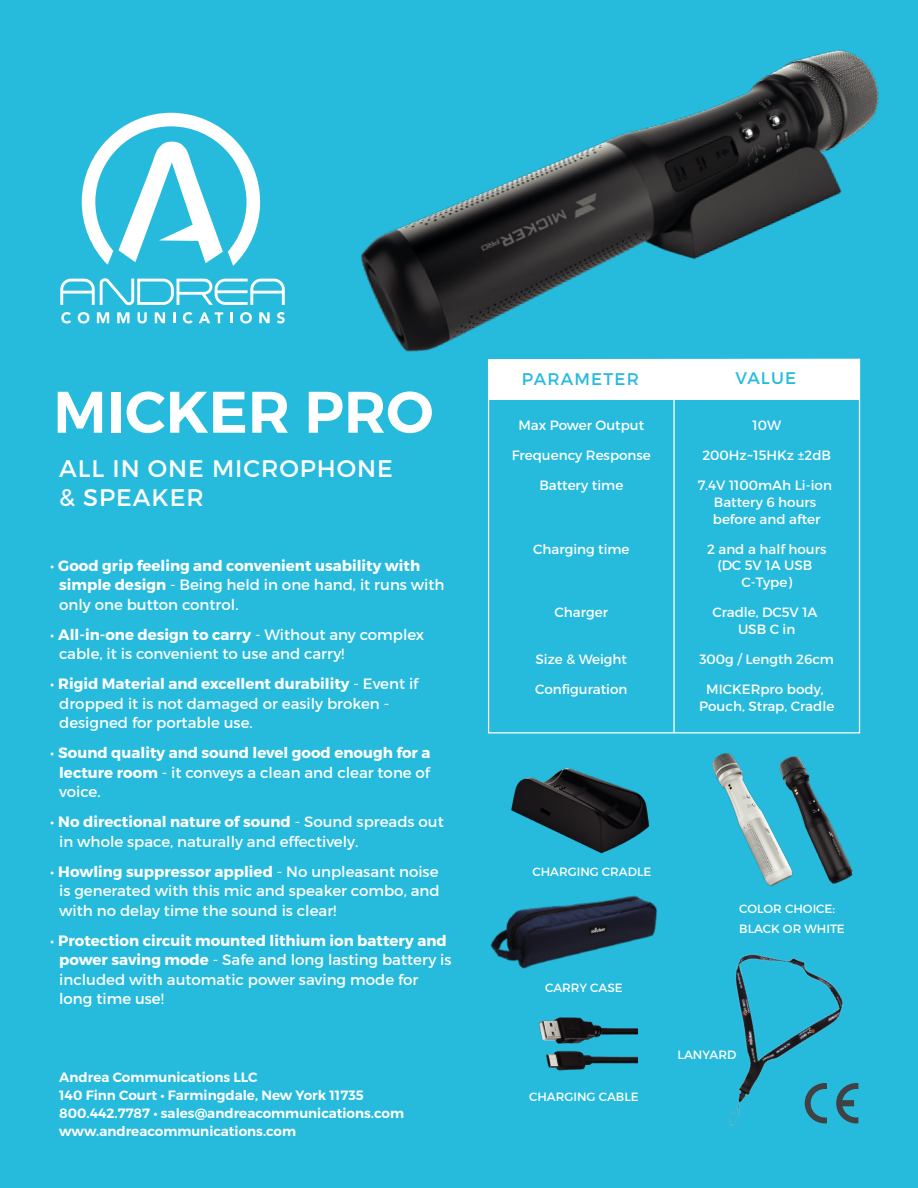
<style>
.page{position:relative;width:918px;height:1188px;background:#26bbdd}
.page>*{position:absolute;margin:0;border:0;box-sizing:border-box;transform-origin:0 0}
.t1{font:600 58.5px "Montserrat";color:#fff}
.t2{font:24px/28.8px "Montserrat";letter-spacing:.04em;color:#fff}
.t3{font:16.95px "Montserrat";letter-spacing:.07em;color:#26bbdd}
.t4{font:15px/19.5px "Montserrat";color:#fff}
.t5{font:700 15px/19.5px "Montserrat";color:#fff}
.t6{font:13.5px/16.8px "Montserrat";color:#fff;text-align:center}
.t7{font:600 13.5px/18px "Montserrat";color:#fff}
.t8{font:12px/19.5px "Montserrat";color:#fff}
.s1{font-weight:400}
.s2{font-weight:700}
</style>
<div class="page">
<svg style="left:61px;top:312px;width:10px;height:12px"></svg>
<svg style="left:78px;top:312px;width:11px;height:12px"></svg>
<svg style="left:97px;top:312px;width:12px;height:11px"></svg>
<svg style="left:117px;top:312px;width:13px;height:11px"></svg>
<svg style="left:138px;top:312px;width:9px;height:12px"></svg>
<svg style="left:155px;top:312px;width:10px;height:11px"></svg>
<svg style="left:173px;top:312px;width:2px;height:11px"></svg>
<svg style="left:183px;top:312px;width:10px;height:12px"></svg>
<svg style="left:199px;top:312px;width:24px;height:11px"></svg>
<svg style="left:230px;top:312px;width:3px;height:11px"></svg>
<svg style="left:240px;top:312px;width:12px;height:12px"></svg>
<svg style="left:259px;top:312px;width:11px;height:11px"></svg>
<svg style="left:277px;top:312px;width:8px;height:12px"></svg>
<svg style="left:60px;top:278px;width:225px;height:27px"></svg>
<svg style="left:81px;top:113px;width:180px;height:153px"></svg>
<hr style="left:673px;top:359px;width:2px;height:374px;background:#fff">
<div style="left:489px;top:359px;width:370px;height:40px;background:#fff"></div>
<img style="left:712px;top:753px;width:141px;height:134px">
<img style="left:360px;top:40px;width:519px;height:358px">
<img style="left:488px;top:725px;width:212px;height:124px">
<img style="left:490px;top:849px;width:167px;height:182px">
<img style="left:653px;top:922px;width:206px;height:204px">
<img style="left:520px;top:984px;width:117px;height:87px">
<h1 class="t1" style="left:53px;top:376px;width:382px">MICKER PRO</h1>
<h2 class="t2" style="left:59px;top:454px;width:335px">ALL IN ONE MICROPHONE &amp; SPEAKER</h2>
<p class="t5" style="left:59px;top:556px;width:387px;text-indent:-9px"><span class="s1">•</span> Good grip feeling and convenient usability with simple design <span class="s1">- Being held in one hand, it runs with only one button control.</span></p>
<p class="t4" style="left:59px;top:625px;width:367px;text-indent:-9px">• <span class="s2">All-in-one design to carry</span> - Without any complex cable, it is convenient to use and carry!</p>
<p class="t4" style="left:59px;top:674px;width:361px;text-indent:-9px">• <span class="s2">Rigid Material and excellent durability</span> - Event if dropped it is not damaged or easily broken - designed for portable use.</p>
<p class="t5" style="left:59px;top:743px;width:373px;text-align:justify;text-indent:-9px"><span class="s1">•</span> Sound quality and sound level good enough for a lecture room <span class="s1">- it conveys a clean and clear tone of voice.</span></p>
<p class="t4" style="left:59px;top:812px;width:386px;text-indent:-9px">• <span class="s2">No directional nature of sound</span> - Sound spreads out in whole space, naturally and effectively.</p>
<p class="t4" style="left:59px;top:862px;width:382px;text-align:justify;text-indent:-9px">• <span class="s2">Howling suppressor applied</span> - No unpleasant noise is generated with this mic and speaker combo, and with no delay time the sound is clear!</p>
<p class="t4" style="left:59px;top:931px;width:394px;text-indent:-9px">• <span class="s2">Protection circuit mounted lithium ion battery and power saving mode</span> - Safe and long lasting battery is included with automatic power saving mode for long time use!</p>
<p class="t7" style="left:59px;top:1069px;width:346px">Andrea Communications LLC<br>140 Finn Court • Farmingdale, New York 11735<br>800.442.7787 • sales@andreacommunications.com www.andreacommunications.com</p>
<p class="t3" style="left:522px;top:368px;width:118px">PARAMETER</p>
<p class="t3" style="left:735px;top:368px;width:62px">VALUE</p>
<p class="t6" style="left:518px;top:417px;width:127px">Max Power Output</p>
<p class="t6" style="left:512px;top:447px;width:141px">Frequency Response</p>
<p class="t6" style="left:539px;top:477px;width:85px">Battery time</p>
<p class="t6" style="left:533px;top:540px;width:98px">Charging time</p>
<p class="t6" style="left:555px;top:604px;width:55px">Charger</p>
<p class="t6" style="left:536px;top:651px;width:93px">Size &amp; Weight</p>
<p class="t6" style="left:535px;top:681px;width:94px">Configuration</p>
<p class="t6" style="left:752px;top:417px;width:30px">10W</p>
<p class="t6" style="left:702px;top:447px;width:130px">200Hz~15HKz ±2dB</p>
<p class="t6" style="left:698px;top:477px;width:136px">7.4V 1100mAh Li-ion<br>Battery 6 hours before and after</p>
<p class="t6" style="left:707px;top:540px;width:121px">2 and a half hours (DC 5V 1A USB<br>C-Type)</p>
<p class="t6" style="left:712px;top:604px;width:107px">Cradle, DC5V 1A<br>USB C in</p>
<p class="t6" style="left:699px;top:651px;width:136px">300g / Length 26cm</p>
<p class="t6" style="left:699px;top:681px;width:137px">MICKERpro body,<br>Pouch, Strap, Cradle</p>
<p class="t8" style="left:532px;top:862px;width:121px">CHARGING CRADLE</p>
<p class="t8" style="left:545px;top:978px;width:79px">CARRY CASE</p>
<p class="t8" style="left:529px;top:1087px;width:111px">CHARGING CABLE</p>
<p class="t8" style="left:739px;top:899px;width:107px">COLOR CHOICE:<br>BLACK OR WHITE</p>
<p class="t8" style="left:678px;top:1045px;width:60px">LANYARD</p>
</div>
